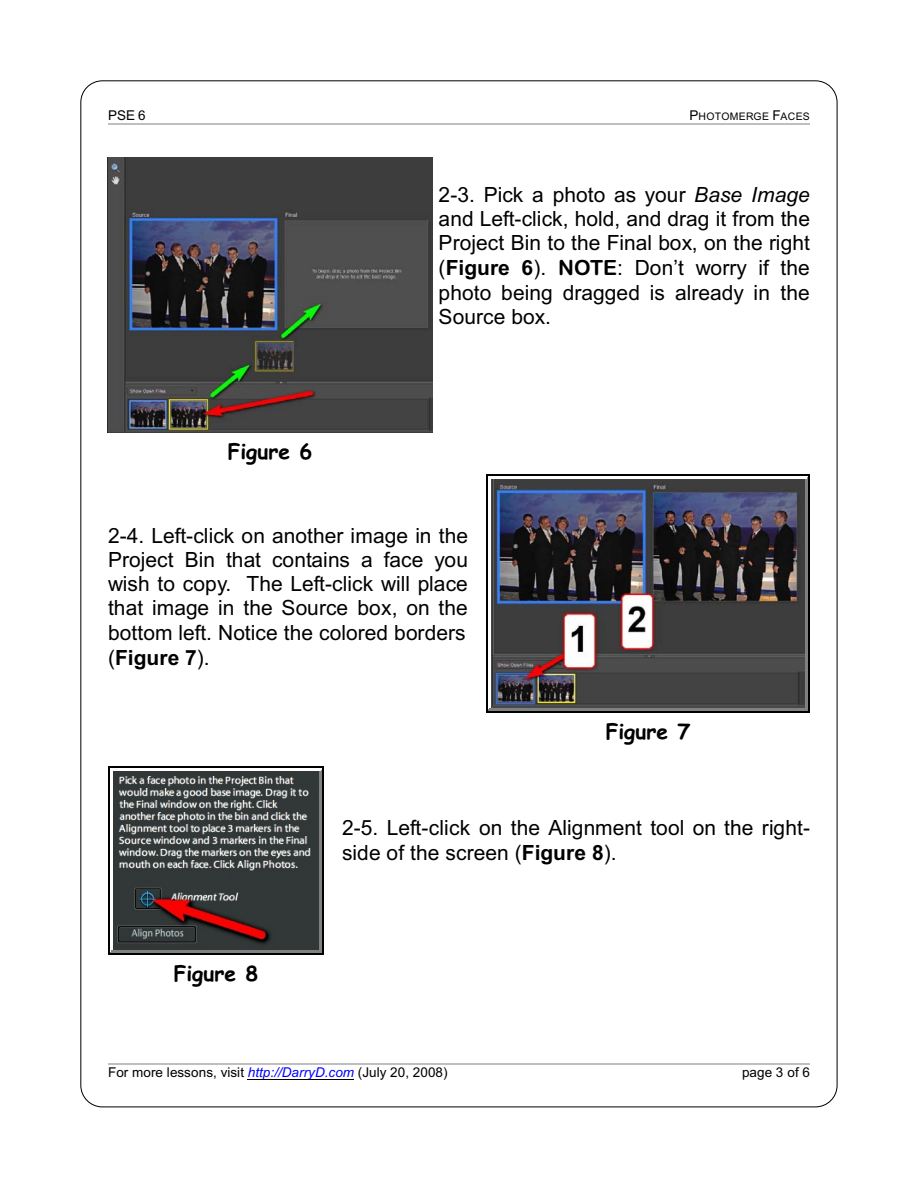
<style>
.page{position:relative;width:918px;height:1188px;background:#fff}
.page>*{position:absolute;margin:0;border:0;box-sizing:border-box;transform-origin:0 0}
.t1{font:21px/24.5px "Arial";letter-spacing:.005em;color:#000}
.t2{font:700 21px "Comic Sans MS";color:#000}
.t3{font:13.5px "Arial";letter-spacing:.005em;color:#000}
.t4{font:10.5px "Arial";letter-spacing:.025em;color:#000}
.s1{font-size:13.5px}
.s2{font-style:italic}
.s3{font-weight:700}
.s4{font-family:"Arial Rounded MT Bold"}
.s5{font-style:italic;color:#00f}
</style>
<div class="page">
<hr style="left:108px;top:123px;width:702px;height:1px;background:#bfbfbf">
<hr style="left:248px;top:1079px;width:106px;height:1px;background:#000">
<hr style="left:108px;top:1063px;width:702px;height:1px;background:#bfbfbf">
<img style="left:108px;top:158px;width:324px;height:275px">
<img style="left:491px;top:479px;width:315px;height:229px">
<hr style="left:806px;top:477px;width:1px;height:232px;background:#808080">
<hr style="left:489px;top:477px;width:318px;height:1px;background:#fff">
<hr style="left:489px;top:708px;width:318px;height:2px;background:#808080">
<hr style="left:807px;top:476px;width:1px;height:235px;background:#808080">
<hr style="left:487px;top:476px;width:321px;height:1px;background:#fff">
<hr style="left:487px;top:710px;width:321px;height:1px;background:#808080">
<hr style="left:486px;top:474px;width:1px;height:238px;background:#000">
<hr style="left:808px;top:474px;width:2px;height:238px;background:#000">
<hr style="left:486px;top:474px;width:324px;height:2px;background:#000">
<hr style="left:486px;top:711px;width:324px;height:1px;background:#000">
<img style="left:112px;top:771px;width:208px;height:180px">
<hr style="left:320px;top:769px;width:1px;height:183px;background:#808080">
<hr style="left:111px;top:769px;width:210px;height:2px;background:#fff">
<hr style="left:111px;top:951px;width:210px;height:1px;background:#808080">
<hr style="left:321px;top:768px;width:1px;height:185px;background:#808080">
<hr style="left:109px;top:768px;width:213px;height:1px;background:#fff">
<hr style="left:109px;top:952px;width:213px;height:1px;background:#808080">
<hr style="left:108px;top:766px;width:1px;height:189px;background:#000">
<hr style="left:322px;top:766px;width:2px;height:189px;background:#000">
<hr style="left:108px;top:766px;width:216px;height:2px;background:#000">
<hr style="left:108px;top:953px;width:216px;height:2px;background:#000">
<p class="t3" style="left:108px;top:111px;width:39px">PSE 6</p>
<p class="t4" style="left:690px;top:113px;width:122px"><span class="s1">P</span>HOTOMERGE <span class="s1">F</span>ACES</p>
<p class="t2" style="left:228px;top:442px;width:86px">Figure 6</p>
<p class="t1" style="left:439px;top:184px;width:373px;text-align:justify">2-3. Pick a photo as your <span class="s2">Base Image </span>and Left-click, hold, and drag it from the Project Bin to the Final box, on the right (<span class="s3">Figure 6</span>). <span class="s4">NOTE</span>: Don’t worry if the photo being dragged is already in the Source box.</p>
<p class="t1" style="left:108px;top:525px;width:362px">2-4. Left-click on another image in the Project Bin that contains a face you wish to copy. The Left-click will place that image in the Source box, on the bottom left. Notice the colored borders (<span class="s3">Figure 7</span>).</p>
<p class="t2" style="left:606px;top:722px;width:86px">Figure 7</p>
<p class="t2" style="left:174px;top:964px;width:86px">Figure 8</p>
<p class="t1" style="left:342px;top:817px;width:470px;line-height:24.9px">2-5. Left-click on the Alignment tool on the right&shy;side of the screen (<span class="s3">Figure 8</span>).</p>
<p class="t3" style="left:108px;top:1067px;width:341px">For more lessons, visit <span class="s5">http://DarryD.com</span> (July 20, 2008)</p>
<p class="t3" style="left:742px;top:1067px;width:69px">page 3 of 6</p>
</div>
